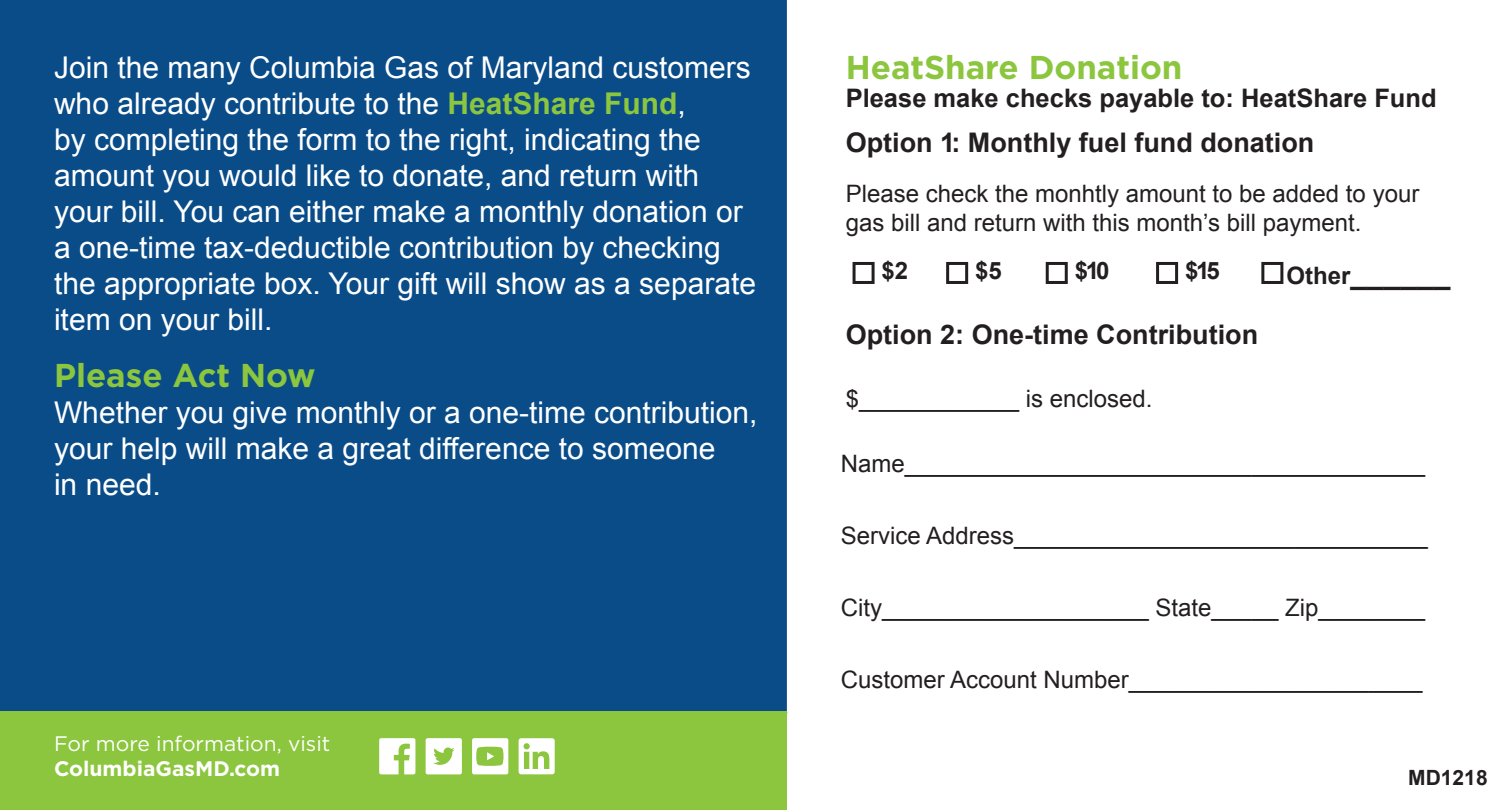
<style>
.page{position:relative;width:1512px;height:810px;background:#fff}
.page>*{position:absolute;margin:0;border:0;box-sizing:border-box;transform-origin:0 0}
.t1{font:700 33px "Gotham";color:#8bc63e}
.t2{font:30px/36px "Arial";color:#fff}
.Paragraph_Style_1{font:700 30px "Arial";color:#231f20}
.Paragraph_Style_1-2{font:700 27px "Arial";color:#231f20}
.Paragraph_Style_1-3{font:700 25.5px "Arial";color:#231f20}
.Paragraph_Style_1-4{font:24px/28.8px "Arial";color:#231f20}
.Paragraph_Style_1-5{font:700 24px "Arial";color:#231f20}
.t3{font:21px/25.2px "Gotham";color:#fff}
.t4{font:700 21px "Arial";color:#231f20}
.s1{font-weight:700;color:#8bc63e}
.s2{font-weight:700}
.s3{font-size:24px}
</style>
<div class="page">
<div style="left:0;top:0;width:787px;height:711px;background:#094c88"></div>
<div style="left:853px;top:262px;width:22px;height:22px;border:3px solid #231f20"></div>
<div style="left:946px;top:262px;width:22px;height:22px;border:3px solid #231f20"></div>
<div style="left:1046px;top:262px;width:22px;height:22px;border:3px solid #231f20"></div>
<div style="left:1156px;top:262px;width:22px;height:22px;border:3px solid #231f20"></div>
<div style="left:1261px;top:262px;width:22px;height:22px;border:3px solid #231f20"></div>
<div style="left:0;top:711px;width:787px;height:99px;background:#8bc63e"></div>
<svg style="left:379px;top:738px;width:36px;height:36px"></svg>
<svg style="left:426px;top:738px;width:36px;height:36px"></svg>
<svg style="left:472px;top:738px;width:36px;height:36px"></svg>
<svg style="left:519px;top:738px;width:36px;height:36px"></svg>
<p class="t2" style="left:54px;top:49px;width:704px">Join the many Columbia Gas of Maryland customers who already contribute to the <span class="s1">HeatShare Fund</span>,<br>by completing the form to the right, indicating the amount you would like to donate, and return with your bill. You can either make a monthly donation or a one-time tax-deductible contribution by checking the appropriate box. Your gift will show as a separate item on your bill.</p>
<p class="t1" style="left:54px;top:354px;width:263px">Please Act Now</p>
<p class="t2" style="left:54px;top:395px;width:705px">Whether you give monthly or a one-time contribution, your help will make a great difference to someone<br>in need.</p>
<p class="t3" style="left:54px;top:730px;width:278px">For more information, visit<br><span class="s2">ColumbiaGasMD.com</span></p>
<p class="t1" style="left:846px;top:46px;width:338px">HeatShare Donation</p>
<p class="Paragraph_Style_1-3" style="left:846px;top:81px;width:593px">Please make checks payable to: HeatShare Fund</p>
<p class="Paragraph_Style_1-2" style="left:846px;top:125px;width:470px">Option 1: Monthly fuel fund donation</p>
<p class="Paragraph_Style_1-4" style="left:846px;top:179px;width:575px">Please check the monhtly amount to be added to your gas bill and return with this month’s bill payment.</p>
<p class="Paragraph_Style_1-5" style="left:882px;top:255px;width:28px">$2</p>
<p class="Paragraph_Style_1-5" style="left:975px;top:255px;width:28px">$5</p>
<p class="Paragraph_Style_1-5" style="left:1075px;top:255px;width:36px">$10</p>
<p class="Paragraph_Style_1-5" style="left:1185px;top:255px;width:36px">$15</p>
<p class="Paragraph_Style_1" style="left:1286px;top:253px;width:166px"><span class="s3">Other</span>______</p>
<p class="Paragraph_Style_1-2" style="left:846px;top:317px;width:414px">Option 2: One-time Contribution</p>
<p class="Paragraph_Style_1-4" style="left:846px;top:385px;width:308px">$____________ is enclosed.</p>
<p class="Paragraph_Style_1-4" style="left:841px;top:449px;width:586px">Name_______________________________________</p>
<p class="Paragraph_Style_1-4" style="left:841px;top:521px;width:589px">Service Address_______________________________</p>
<p class="Paragraph_Style_1-4" style="left:841px;top:593px;width:586px">City____________________ State_____ Zip________</p>
<p class="Paragraph_Style_1-4" style="left:841px;top:665px;width:583px">Customer Account Number______________________</p>
<p class="t4" style="left:1408px;top:764px;width:81px">MD1218</p>
</div>
